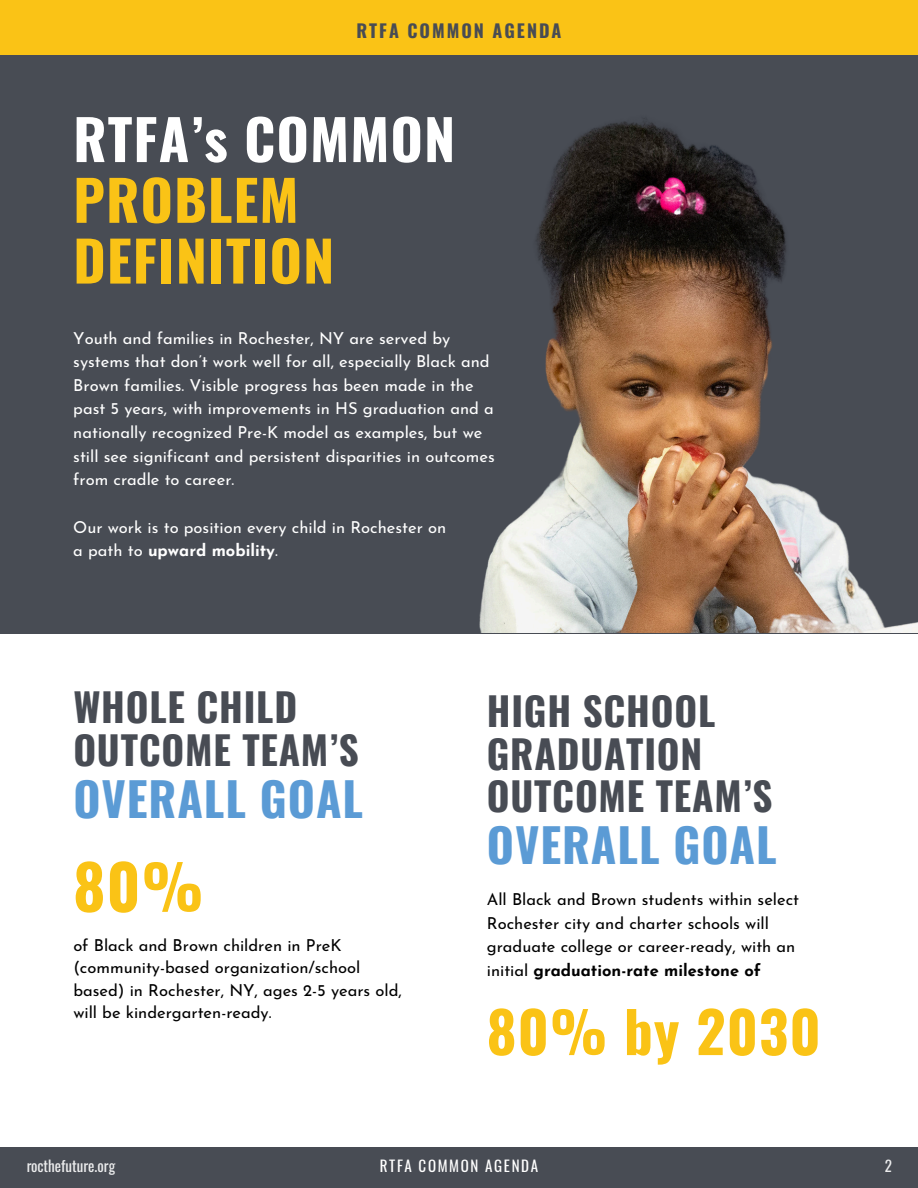
<style>
.page{position:relative;width:918px;height:1188px;background:#fff}
.page>*{position:absolute;margin:0;border:0;box-sizing:border-box;transform-origin:0 0}
.t1{font:700 61.5px "Oswald";color:#fac316}
.t2{font:700 56.85px "Oswald";letter-spacing:.02em;color:#fac316}
.t3{font:700 55.5px/60.8px "Oswald";letter-spacing:.02em;color:#fac316}
.t4{font:700 46.5px "Oswald";letter-spacing:.02em;color:#5b9bd5}
.t5{font:700 39px/42.8px "Oswald";letter-spacing:.02em;color:#484c54}
.t6{font:700 18px "Oswald";letter-spacing:.11em;color:#484c54}
.t7{font:16.5px/23.7px "Josefin Sans";color:#fff}
.t8{font:16.5px/23.7px "Josefin Sans";color:#000}
.t9{font:15px "Oswald";color:#fff}
.t10{font:15px "Oswald";letter-spacing:.11em;color:#fff}
.t11{font:15px "Oswald";letter-spacing:.055em;color:#fff}
.s1{color:#fff}
.s2{font-weight:700}
</style>
<div class="page">
<div style="left:0;top:41px;width:918px;height:592px;background:#484c54"></div>
<div style="left:0;top:0;width:918px;height:55px;background:#fac316"></div>
<img style="left:479px;top:118px;width:439px;height:515px">
<div style="left:0;top:1147px;width:918px;height:41px;background:#484c54"></div>
<h5 class="t6" style="left:356px;top:17px;width:207px">RTFA COMMON AGENDA</h5>
<p class="t3" style="left:73px;top:107px;width:383px"><span class="s1">RTFA’s COMMON<br></span>PROBLEM<br>DEFINITION</p>
<h2 class="t7" style="left:73px;top:328px;width:423px">Youth and families in Rochester, NY are served by systems that don’t work well for all, especially Black and Brown families. Visible progress has been made in the past 5 years, with improvements in HS graduation and a nationally recognized Pre-K model as examples, but we still see significant and persistent disparities in outcomes from cradle to career.</h2>
<h5 class="t7" style="left:73px;top:517px;width:374px">Our work is to position every child in Rochester on a path to <span class="s2">upward mobility</span>.</h5>
<h4 class="t5" style="left:73px;top:684px;width:287px">WHOLE CHILD<br>OUTCOME TEAM’S</h4>
<h4 class="t4" style="left:73px;top:762px;width:291px">OVERALL GOAL</h4>
<h5 class="t1" style="left:73px;top:838px;width:132px">80%</h5>
<h3 class="t8" style="left:73px;top:935px;width:330px;line-height:22.5px">of Black and Brown children in PreK (community-based organization/school based) in Rochester, NY, ages 2-5 years old, will be kindergarten-ready.</h3>
<h1 class="t5" style="left:487px;top:688px;width:287px">HIGH SCHOOL<br>GRADUATION<br>OUTCOME TEAM’S</h1>
<h1 class="t4" style="left:487px;top:809px;width:291px">OVERALL GOAL</h1>
<h3 class="t8" style="left:487px;top:889px;width:314px">All Black and Brown students within select Rochester city and charter schools will graduate college or career-ready, with an initial <span class="s2">graduation-rate milestone of</span></h3>
<h5 class="t2" style="left:487px;top:987px;width:335px">80% by 2030</h5>
<p class="t9" style="left:26px;top:1154px;width:91px">rocthefuture.org</p>
<h2 class="t10" style="left:380px;top:1154px;width:160px">RTFA COMMON AGENDA</h2>
<p class="t11" style="left:885px;top:1154px;width:9px">2</p>
</div>
